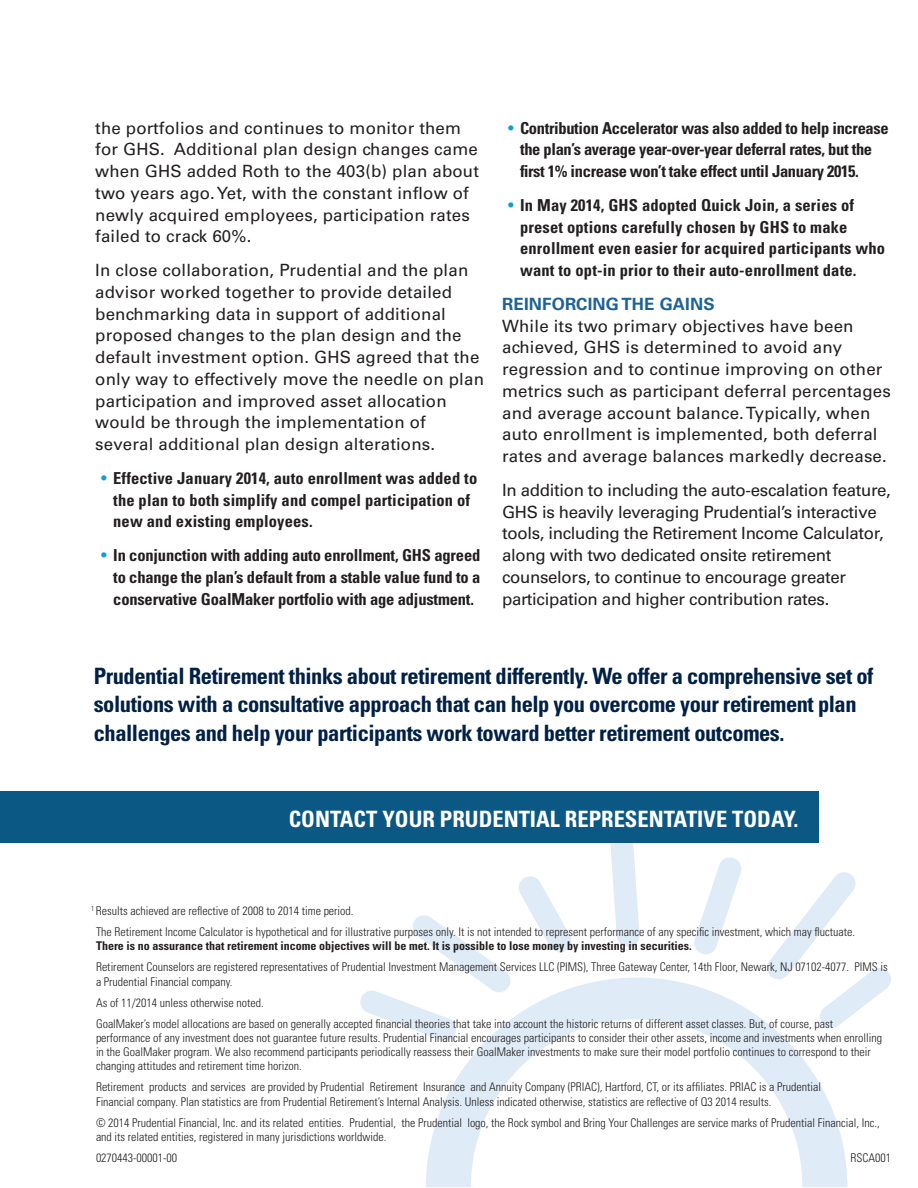
<style>
.page{position:relative;width:918px;height:1188px;background:#fff}
.page>*{position:absolute;margin:0;border:0;box-sizing:border-box;transform-origin:0 0}
.txt{font:700 condensed 22.5px/28.5px "Univers LT Std";letter-spacing:-.02em;color:#002045}
.t1{font:700 condensed 22.5px "Univers LT Std";color:#fff}
.txt-2{font:16.8px/21.8px "Univers LT Std";letter-spacing:.01em;color:#231f20}
.txt-3{font:16.8px/21.8px "Univers LT Std";letter-spacing:-.02em;color:#231f20}
.subs{font:700 16.8px "Univers LT Std";letter-spacing:.01em;color:#1e6394}
.txt-4{font:700 condensed 16.5px/21.8px "Univers LT Std";letter-spacing:.01em;color:#231f20}
.txt-5{font:700 condensed 16.5px/21.8px "Univers LT Std";letter-spacing:-.02em;color:#231f20}
.t2{font:300 condensed 12px/14.2px "Univers LT Std";color:#231f20}
.s1{font-weight:400;font-size:16.8px;color:#0e9ed3}
.s2{font-weight:700}
</style>
<div class="page">
<svg style="left:610px;top:843px;width:30px;height:104px"></svg>
<svg style="left:426px;top:978px;width:421px;height:209px"></svg>
<svg style="left:694px;top:857px;width:48px;height:97px"></svg>
<svg style="left:360px;top:876px;width:213px;height:166px"></svg>
<svg style="left:766px;top:872px;width:125px;height:157px"></svg>
<div style="left:0;top:791px;width:819px;height:52px;background:#0c5884"></div>
<p class="txt-2" style="left:95px;top:117px;width:385px">the portfolios and continues to monitor them for GHS. Additional plan design changes came when GHS added Roth to the 403(b) plan about two years ago. Yet, with the constant inflow of newly acquired employees, participation rates failed to crack 60%.</p>
<p class="txt-2" style="left:95px;top:259px;width:390px">In close collaboration, Prudential and the plan advisor worked together to provide detailed benchmarking data in support of additional proposed changes to the plan design and the default investment option. GHS agreed that the only way to effectively move the needle on plan participation and improved asset allocation would be through the implementation of several additional plan design alterations.</p>
<p class="txt-4" style="left:113px;top:467px;width:366px;text-indent:-12px"><span class="s1">•</span> Effective January 2014, auto enrollment was added to the plan to both simplify and compel participation of new and existing employees.</p>
<p class="txt-4" style="left:113px;top:544px;width:369px;text-align:justify;text-indent:-12px"><span class="s1">•</span> In conjunction with adding auto enrollment, GHS agreed to change the plan’s default from a stable value fund to a conservative GoalMaker portfolio with age adjustment.</p>
<p class="txt-5" style="left:520px;top:117px;width:370px;text-indent:-12px"><span class="s1">•</span> Contribution Accelerator was also added to help increase the plan’s average year-over-year deferral rates, but the first 1% increase won’t take effect until January 2015.</p>
<p class="txt-4" style="left:520px;top:194px;width:366px;text-indent:-12px"><span class="s1">•</span> In May 2014, GHS adopted Quick Join, a series of preset options carefully chosen by GHS to make enrollment even easier for acquired participants who want to opt-in prior to their auto-enrollment date.</p>
<p class="subs" style="left:502px;top:294px;width:214px">REINFORCING THE GAINS</p>
<p class="txt-2" style="left:502px;top:315px;width:390px">While its two primary objectives have been achieved, GHS is determined to avoid any regression and to continue improving on other metrics such as participant deferral percentages and average account balance. Typically, when auto enrollment is implemented, both deferral rates and average balances markedly decrease.</p>
<p class="txt-3" style="left:502px;top:479px;width:390px">In addition to including the auto-escalation feature, GHS is heavily leveraging Prudential’s interactive tools, including the Retirement Income Calculator, along with two dedicated onsite retirement counselors, to continue to encourage greater participation and higher contribution rates.</p>
<p class="txt" style="left:94px;top:661px;width:781px">Prudential Retirement thinks about retirement differently. We offer a comprehensive set of solutions with a consultative approach that can help you overcome your retirement plan challenges and help your participants work toward better retirement outcomes.</p>
<p class="t1" style="left:289px;top:805px;width:511px">CONTACT YOUR PRUDENTIAL REPRESENTATIVE TODAY.</p>
<p class="t2" style="left:91px;top:904px;width:264px"><sup>1</sup> Results achieved are reflective of 2008 to 2014 time period.</p>
<p class="t2" style="left:96px;top:925px;width:761px">The Retirement Income Calculator is hypothetical and for illustrative purposes only. It is not intended to represent performance of any specific investment, which may fluctuate.<br><span class="s2">There is no assurance that retirement income objectives will be met. It is possible to lose money by investing in securities.</span></p>
<p class="t2" style="left:96px;top:960px;width:793px">Retirement Counselors are registered representatives of Prudential Investment Management Services LLC (PIMS), Three Gateway Center, 14th Floor, Newark, NJ 07102-4077. PIMS is a Prudential Financial company.</p>
<p class="t2" style="left:96px;top:995px;width:169px">As of 11/2014 unless otherwise noted.</p>
<p class="t2" style="left:96px;top:1016px;width:788px">GoalMaker’s model allocations are based on generally accepted financial theories that take into account the historic returns of different asset classes. But, of course, past performance of any investment does not guarantee future results. Prudential Financial encourages participants to consider their other assets, income and investments when enrolling in the GoalMaker program. We also recommend participants periodically reassess their GoalMaker investments to make sure their model portfolio continues to correspond to their changing attitudes and retirement time horizon.</p>
<p class="t2" style="left:96px;top:1080px;width:727px">Retirement products and services are provided by Prudential Retirement Insurance and Annuity Company (PRIAC), Hartford, CT, or its affiliates. PRIAC is a Prudential<br>Financial company. Plan statistics are from Prudential Retirement’s Internal Analysis. Unless indicated otherwise, statistics are reflective of Q3 2014 results.</p>
<p class="t2" style="left:96px;top:1115px;width:785px">© 2014 Prudential Financial, Inc. and its related entities. Prudential, the Prudential logo, the Rock symbol and Bring Your Challenges are service marks of Prudential Financial, Inc., and its related entities, registered in many jurisdictions worldwide.</p>
<p class="t2" style="left:96px;top:1150px;width:83px">0270443-00001-00</p>
<p class="t2" style="left:850px;top:1150px;width:42px">RSCA001</p>
</div>
